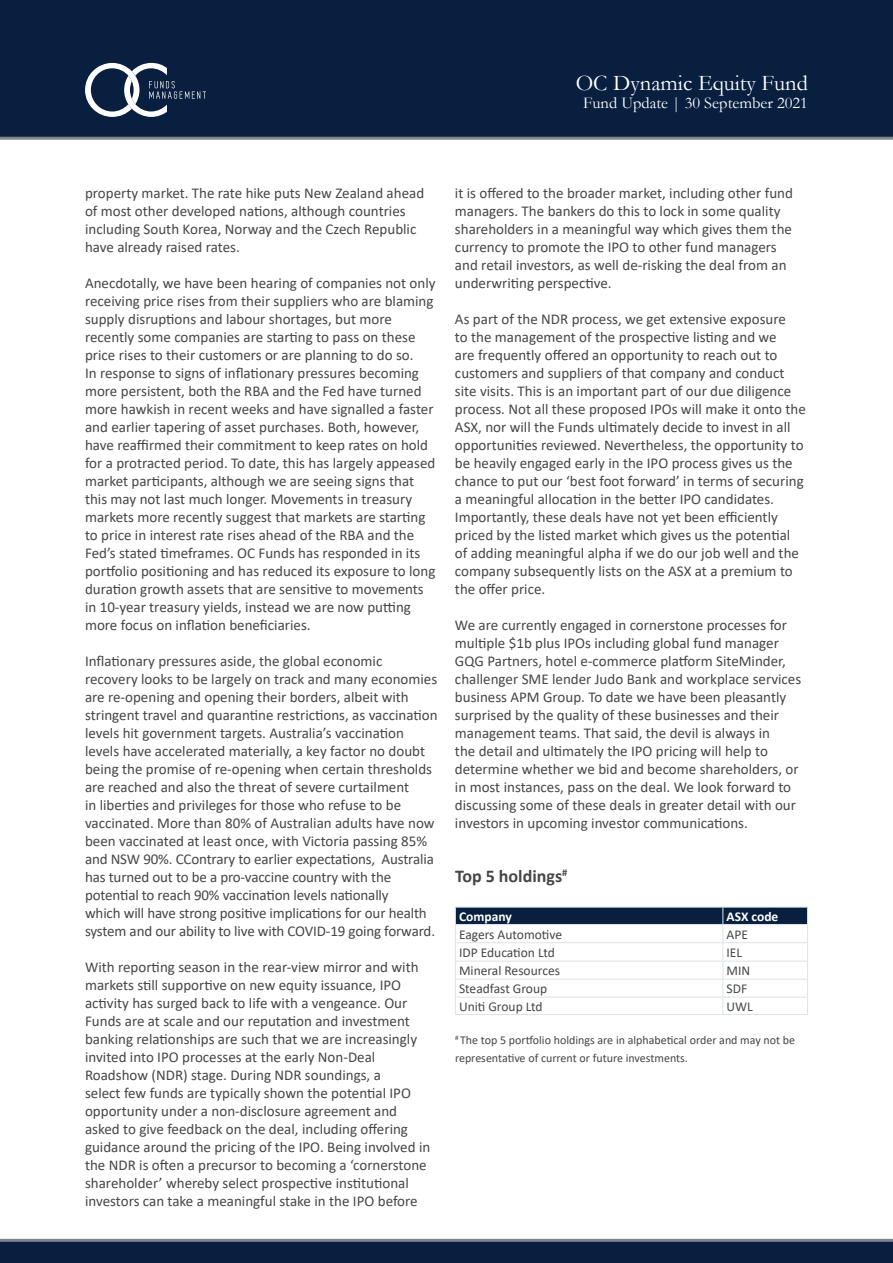
<style>
.page{position:relative;width:893px;height:1263px;background:#fff}
.page>*{position:absolute;margin:0;border:0;box-sizing:border-box;transform-origin:0 0}
.t1{font:22.5px "Garamond";color:#fff}
.t2{font:700 18px "Calibri";color:#464647}
.t3{font:16.5px "Garamond";color:#fff}
.t4{font:15px/18px "Calibri";color:#464647}
.t5{font:13.5px "Calibri";color:#464647}
.t6{font:700 13.5px "Calibri";color:#fff}
.t7{font:12px/18px "Calibri";color:#464647}
</style>
<div class="page">
<div style="left:0;top:0;width:893px;height:138px;background:#081f3f"></div>
<hr style="left:0;top:137px;width:893px;height:3px;background:#7e868c">
<svg style="left:85px;top:63px;width:121px;height:54px"></svg>
<div style="left:0;top:1240px;width:893px;height:23px;background:#081f3f"></div>
<hr style="left:0;top:1239px;width:893px;height:3px;background:#7e868c">
<hr style="left:455px;top:1014px;width:268px;height:1px;background:#dde3e8">
<hr style="left:723px;top:1014px;width:85px;height:1px;background:#dde3e8">
<svg style="left:455px;top:908px;width:353px;height:106px"></svg>
<hr style="left:455px;top:907px;width:268px;height:1px;background:#dde3e8">
<hr style="left:723px;top:907px;width:85px;height:1px;background:#dde3e8">
<h1 class="t1" style="left:576px;top:68px;width:234px">OC Dynamic Equity Fund</h1>
<p class="t3" style="left:583px;top:92px;width:226px">Fund Update | 30 September 2021</p>
<p class="t4" style="left:85px;top:184px;width:341px">property market. The rate hike puts New Zealand ahead of most other developed nations, although countries including South Korea, Norway and the Czech Republic have already raised rates.</p>
<p class="t4" style="left:85px;top:274px;width:352px">Anecdotally, we have been hearing of companies not only receiving price rises from their suppliers who are blaming supply disruptions and labour shortages, but more recently some companies are starting to pass on these price rises to their customers or are planning to do so.<br>In response to signs of inflationary pressures becoming more persistent, both the RBA and the Fed have turned more hawkish in recent weeks and have signalled a faster and earlier tapering of asset purchases. Both, however, have reaffirmed their commitment to keep rates on hold for a protracted period. To date, this has largely appeased market participants, although we are seeing signs that this may not last much longer. Movements in treasury markets more recently suggest that markets are starting to price in interest rate rises ahead of the RBA and the Fed’s stated timeframes. OC Funds has responded in its portfolio positioning and has reduced its exposure to long duration growth assets that are sensitive to movements in 10-year treasury yields, instead we are now putting more focus on inflation beneficiaries.</p>
<p class="t4" style="left:85px;top:652px;width:354px">Inflationary pressures aside, the global economic recovery looks to be largely on track and many economies are re-opening and opening their borders, albeit with stringent travel and quarantine restrictions, as vaccination levels hit government targets. Australia’s vaccination levels have accelerated materially, a key factor no doubt being the promise of re-opening when certain thresholds are reached and also the threat of severe curtailment<br>in liberties and privileges for those who refuse to be vaccinated. More than 80% of Australian adults have now been vaccinated at least once, with Victoria passing 85% and NSW 90%. CContrary to earlier expectations, Australia has turned out to be a pro-vaccine country with the potential to reach 90% vaccination levels nationally<br>which will have strong positive implications for our health system and our ability to live with COVID-19 going forward.</p>
<p class="t4" style="left:85px;top:958px;width:347px">With reporting season in the rear-view mirror and with markets still supportive on new equity issuance, IPO activity has surged back to life with a vengeance. Our Funds are at scale and our reputation and investment banking relationships are such that we are increasingly invited into IPO processes at the early Non-Deal Roadshow (NDR) stage. During NDR soundings, a<br>select few funds are typically shown the potential IPO opportunity under a non-disclosure agreement and asked to give feedback on the deal, including offering guidance around the pricing of the IPO. Being involved in the NDR is often a precursor to becoming a ‘cornerstone shareholder’ whereby select prospective institutional investors can take a meaningful stake in the IPO before</p>
<p class="t4" style="left:455px;top:184px;width:339px">it is offered to the broader market, including other fund managers. The bankers do this to lock in some quality shareholders in a meaningful way which gives them the currency to promote the IPO to other fund managers and retail investors, as well de-risking the deal from an underwriting perspective.</p>
<p class="t4" style="left:455px;top:310px;width:352px">As part of the NDR process, we get extensive exposure<br>to the management of the prospective listing and we<br>are frequently offered an opportunity to reach out to customers and suppliers of that company and conduct site visits. This is an important part of our due diligence process. Not all these proposed IPOs will make it onto the ASX, nor will the Funds ultimately decide to invest in all opportunities reviewed. Nevertheless, the opportunity to be heavily engaged early in the IPO process gives us the chance to put our ‘best foot forward’ in terms of securing a meaningful allocation in the better IPO candidates.<br>Importantly, these deals have not yet been efficiently priced by the listed market which gives us the potential of adding meaningful alpha if we do our job well and the company subsequently lists on the ASX at a premium to the offer price.</p>
<p class="t4" style="left:455px;top:616px;width:348px">We are currently engaged in cornerstone processes for multiple $1b plus IPOs including global fund manager GQG Partners, hotel e-commerce platform SiteMinder, challenger SME lender Judo Bank and workplace services business APM Group. To date we have been pleasantly surprised by the quality of these businesses and their management teams. That said, the devil is always in<br>the detail and ultimately the IPO pricing will help to determine whether we bid and become shareholders, or in most instances, pass on the deal. We look forward to discussing some of these deals in greater detail with our investors in upcoming investor communications.</p>
<p class="t2" style="left:455px;top:863px;width:114px">Top 5 holdings<sup>#</sup></p>
<p class="t6" style="left:459px;top:907px;width:54px">Company</p>
<p class="t6" style="left:726px;top:907px;width:53px">ASX code</p>
<p class="t5" style="left:459px;top:925px;width:105px">Eagers Automotive</p>
<p class="t5" style="left:726px;top:925px;width:23px">APE</p>
<p class="t5" style="left:459px;top:944px;width:97px">IDP Education Ltd</p>
<p class="t5" style="left:726px;top:944px;width:17px">IEL</p>
<p class="t5" style="left:459px;top:962px;width:103px">Mineral Resources</p>
<p class="t5" style="left:726px;top:962px;width:25px">MIN</p>
<p class="t5" style="left:459px;top:980px;width:90px">Steadfast Group</p>
<p class="t5" style="left:726px;top:980px;width:22px">SDF</p>
<p class="t5" style="left:459px;top:997px;width:85px">Uniti Group Ltd</p>
<p class="t5" style="left:726px;top:997px;width:28px">UWL</p>
<p class="t7" style="left:455px;top:1031px;width:342px"><sup>#</sup> The top 5 portfolio holdings are in alphabetical order and may not be representative of current or future investments.</p>
</div>
